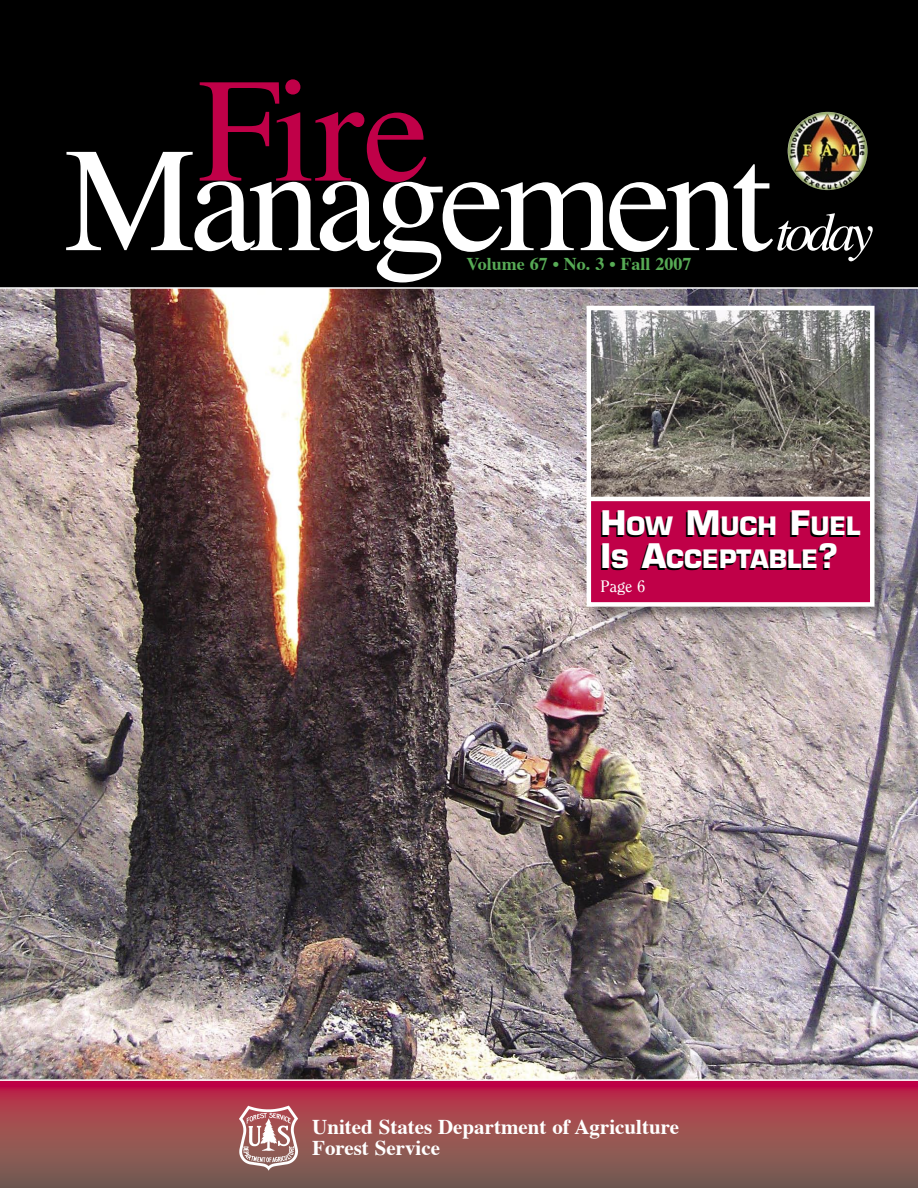
<style>
.page{position:relative;width:918px;height:1188px;background:#fff}
.page>*{position:absolute;margin:0;border:0;box-sizing:border-box;transform-origin:0 0}
.t1{font:148.5px "Times";letter-spacing:-.05em;color:#fff}
.t2{font:148.5px "Times";color:#c00048}
.t3{font:italic 54px "Times";letter-spacing:-.1em;color:#fff}
.t4{font:700 24.75px/33px "Eurostile";color:#fff}
.t5{font:700 21px/21px "Times";color:#fff}
.t6{font:700 18px "Times";color:#57ab55}
.t7{font:16.5px "Clearface";color:#fff}
.s1{font-size:33px}
</style>
<div class="page">
<img style="left:0;top:289px;width:918px;height:790px">
<div style="left:0;top:0;width:918px;height:288px;background:#000"></div>
<svg style="left:0;top:1081px;width:918px;height:107px;background:#9a474f"></svg>
<img style="left:234px;top:1098px;width:73px;height:79px">
<hr style="left:0;top:287px;width:918px;height:2px;background:#fff">
<img style="left:788px;top:112px;width:80px;height:78px;border-radius:50%">
<div style="left:585px;top:304px;width:307px;height:320px;background:#000;opacity:.4"></div>
<div style="left:589px;top:308px;width:283px;height:296px;background:#c00048"></div>
<img style="left:592px;top:311px;width:278px;height:186px">
<div style="left:587px;top:306px;width:288px;height:301px;border:4px solid #fff"></div>
<hr style="left:589px;top:497px;width:283px;height:4px;background:#fff">
<h1 class="t2" style="left:198px;top:-8px;width:233px">Fire</h1>
<h1 class="t1" style="left:64px;top:61px;width:710px">Management</h1>
<h2 class="t3" style="left:775px;top:184px;width:100px">today</h2>
<p class="t6" style="left:466px;top:246px;width:227px">Volume 67 • No. 3 • Fall 2007</p>
<p class="t4" style="left:601px;top:509px;width:262px"><span class="s1">H</span>OW <span class="s1">M</span>UCH <span class="s1">F</span>UEL<br><span class="s1">I</span>S <span class="s1">A</span>CCEPTABLE<span class="s1">?</span></p>
<p class="t7" style="left:601px;top:576px;width:46px">Page 6</p>
<p class="t5" style="left:312px;top:1114px;width:368px">United States Department of Agriculture<br>Forest Service</p>
</div>
